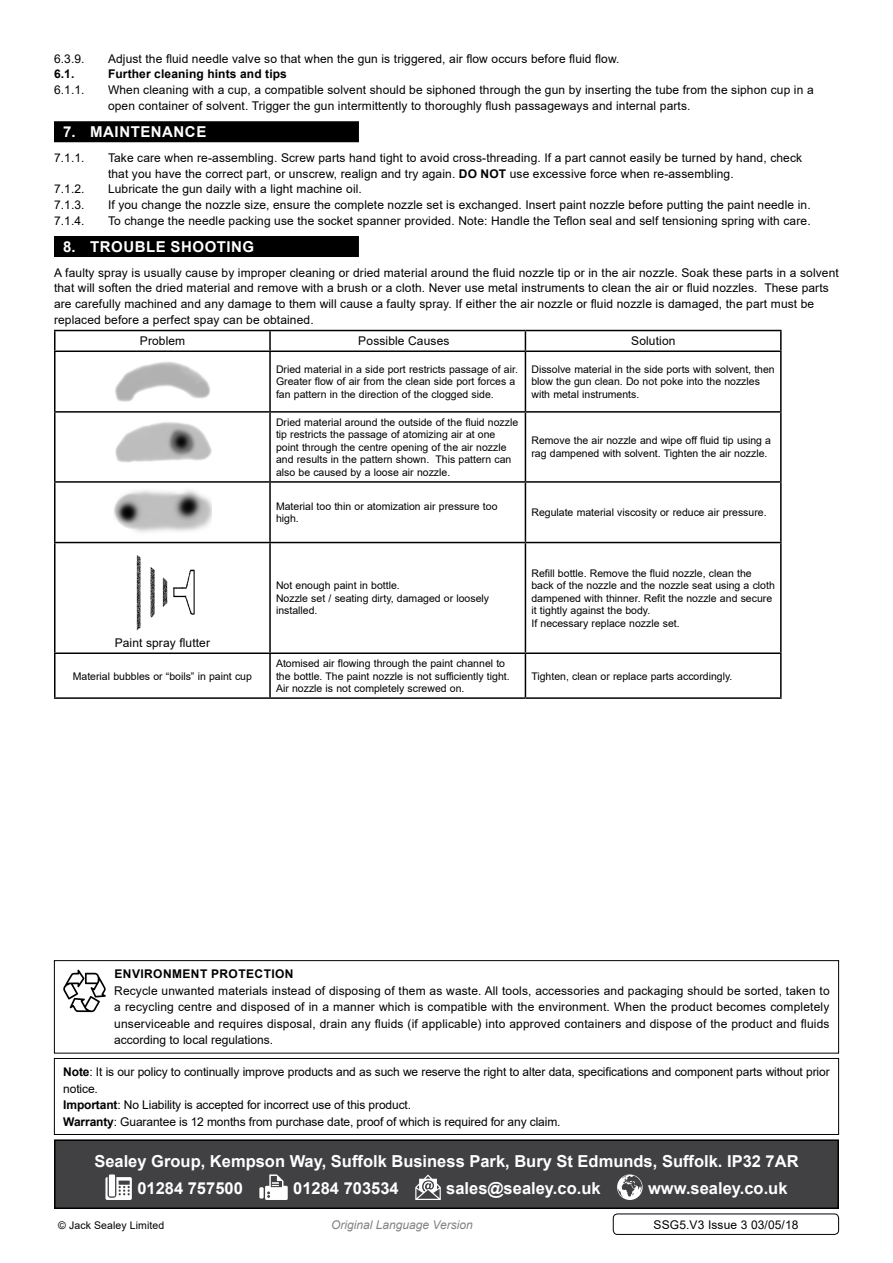
<style>
.page{position:relative;width:893px;height:1263px;background:#fff}
.page>*{position:absolute;margin:0;border:0;box-sizing:border-box;transform-origin:0 0}
.t1{font:700 16.5px/26.7px "Arial";color:#fff}
.t2{font:700 15px "Arial";letter-spacing:.035em;color:#fff}
.t3{font:12px/15.8px "Arial";letter-spacing:.01em;color:#000}
.t4{font:12px/16.5px "Arial";letter-spacing:-.01em;color:#000}
.t5{font:700 12px "Arial";letter-spacing:.035em;color:#000}
.t6{font:italic 12px "Arial";color:#808285}
.t7{font:10.5px/12.6px "Arial";color:#000}
.s1{font-weight:700}
</style>
<div class="page">
<div style="left:55px;top:1140px;width:783px;height:68px;background:#414042"></div>
<svg style="left:105px;top:1177px;width:27px;height:23px"></svg>
<div style="left:109px;top:1174px;width:6px;height:22px;background:#fff"></div>
<div style="left:259px;top:1187px;width:5px;height:11px;background:#fff"></div>
<svg style="left:265px;top:1174px;width:23px;height:26px"></svg>
<svg style="left:415px;top:1174px;width:26px;height:26px"></svg>
<svg style="left:617px;top:1174px;width:26px;height:26px"></svg>
<div style="left:54px;top:1139px;width:785px;height:70px;border:2px solid #000"></div>
<div style="left:54px;top:960px;width:785px;height:93px;border:1px solid #000"></div>
<svg style="left:63px;top:970px;width:43px;height:42px"></svg>
<div style="left:54px;top:1058px;width:785px;height:77px;border:1px solid #000"></div>
<div style="left:54px;top:121px;width:305px;height:21px;background:#000"></div>
<div style="left:54px;top:236px;width:305px;height:21px;background:#000"></div>
<hr style="left:54px;top:330px;width:216px;height:1px;background:#000">
<svg style="left:54px;top:331px;width:2px;height:19px"></svg>
<hr style="left:270px;top:330px;width:255px;height:1px;background:#000">
<svg style="left:269px;top:331px;width:2px;height:19px"></svg>
<hr style="left:525px;top:330px;width:257px;height:1px;background:#000">
<svg style="left:525px;top:331px;width:1px;height:19px"></svg>
<svg style="left:780px;top:331px;width:2px;height:19px"></svg>
<hr style="left:54px;top:350px;width:216px;height:2px;background:#000">
<hr style="left:54px;top:352px;width:2px;height:59px;background:#000">
<hr style="left:270px;top:350px;width:255px;height:2px;background:#000">
<hr style="left:269px;top:352px;width:2px;height:59px;background:#000">
<hr style="left:525px;top:350px;width:257px;height:2px;background:#000">
<hr style="left:525px;top:352px;width:1px;height:59px;background:#000">
<hr style="left:780px;top:352px;width:2px;height:59px;background:#000">
<hr style="left:54px;top:411px;width:216px;height:2px;background:#000">
<hr style="left:54px;top:413px;width:2px;height:68px;background:#000">
<hr style="left:270px;top:411px;width:255px;height:2px;background:#000">
<hr style="left:269px;top:413px;width:2px;height:68px;background:#000">
<hr style="left:525px;top:411px;width:257px;height:2px;background:#000">
<hr style="left:525px;top:413px;width:1px;height:68px;background:#000">
<hr style="left:780px;top:413px;width:2px;height:68px;background:#000">
<hr style="left:54px;top:481px;width:216px;height:2px;background:#000">
<hr style="left:54px;top:483px;width:2px;height:59px;background:#000">
<hr style="left:270px;top:481px;width:255px;height:2px;background:#000">
<hr style="left:269px;top:483px;width:2px;height:59px;background:#000">
<hr style="left:525px;top:481px;width:257px;height:2px;background:#000">
<hr style="left:525px;top:483px;width:1px;height:59px;background:#000">
<hr style="left:780px;top:483px;width:2px;height:59px;background:#000">
<hr style="left:54px;top:542px;width:216px;height:1px;background:#000">
<hr style="left:54px;top:543px;width:2px;height:109px;background:#000">
<hr style="left:270px;top:542px;width:255px;height:1px;background:#000">
<hr style="left:269px;top:543px;width:2px;height:109px;background:#000">
<hr style="left:525px;top:542px;width:257px;height:1px;background:#000">
<hr style="left:525px;top:543px;width:1px;height:109px;background:#000">
<hr style="left:780px;top:543px;width:2px;height:109px;background:#000">
<hr style="left:54px;top:652px;width:216px;height:2px;background:#000">
<hr style="left:54px;top:654px;width:2px;height:43px;background:#000">
<hr style="left:270px;top:652px;width:255px;height:2px;background:#000">
<hr style="left:269px;top:654px;width:2px;height:43px;background:#000">
<hr style="left:525px;top:652px;width:257px;height:2px;background:#000">
<hr style="left:525px;top:654px;width:1px;height:43px;background:#000">
<hr style="left:780px;top:654px;width:2px;height:43px;background:#000">
<hr style="left:54px;top:697px;width:216px;height:2px;background:#000">
<hr style="left:270px;top:697px;width:255px;height:2px;background:#000">
<hr style="left:525px;top:697px;width:257px;height:2px;background:#000">
<img style="left:115px;top:361px;width:95px;height:41px">
<img style="left:115px;top:422px;width:96px;height:41px">
<img style="left:114px;top:490px;width:97px;height:42px">
<img style="left:136px;top:555px;width:59px;height:76px">
<div style="left:613px;top:1213px;width:226px;height:22px;border:1px solid #000;border-radius:4px"></div>
<p class="t3" style="left:54px;top:51px;width:32px">6.3.9.</p>
<p class="t3" style="left:108px;top:51px;width:513px">Adjust the fluid needle valve so that when the gun is triggered, air flow occurs before fluid flow.</p>
<p class="t5" style="left:54px;top:66px;width:22px">6.1.</p>
<p class="t5" style="left:108px;top:66px;width:180px">Further cleaning hints and tips</p>
<p class="t3" style="left:54px;top:82px;width:32px">6.1.1.</p>
<p class="t3" style="left:108px;top:82px;width:707px">When cleaning with a cup, a compatible solvent should be siphoned through the gun by inserting the tube from the siphon cup in a open container of solvent. Trigger the gun intermittently to thoroughly flush passageways and internal parts.</p>
<p class="t2" style="left:63px;top:121px;width:145px">7. Maintenance</p>
<p class="t3" style="left:54px;top:150px;width:32px">7.1.1.</p>
<p class="t3" style="left:108px;top:150px;width:696px">Take care when re-assembling. Screw parts hand tight to avoid cross-threading. If a part cannot easily be turned by hand, check that you have the correct part, or unscrew, realign and try again. <span class="s1">DO NOT</span> use excessive force when re-assembling.</p>
<p class="t3" style="left:54px;top:181px;width:43px">7.1.2. L</p>
<p class="t3" style="left:115px;top:181px;width:249px">ubricate the gun daily with a light machine oil.</p>
<p class="t3" style="left:54px;top:197px;width:32px">7.1.3.</p>
<p class="t3" style="left:108px;top:197px;width:704px">If you change the nozzle size, ensure the complete nozzle set is exchanged. Insert paint nozzle before putting the paint needle in.</p>
<p class="t3" style="left:54px;top:213px;width:32px">7.1.4.</p>
<p class="t3" style="left:108px;top:213px;width:704px">To change the needle packing use the socket spanner provided. Note: Handle the Teflon seal and self tensioning spring with care.</p>
<p class="t2" style="left:63px;top:236px;width:193px">8. Trouble SHOOTING</p>
<p class="t3" style="left:54px;top:264px;width:786px">A faulty spray is usually cause by improper cleaning or dried material around the fluid nozzle tip or in the air nozzle. Soak these parts in a solvent that will soften the dried material and remove with a brush or a cloth. Never use metal instruments to clean the air or fluid nozzles. These parts are carefully machined and any damage to them will cause a faulty spray. If either the air nozzle or fluid nozzle is damaged, the part must be replaced before a perfect spay can be obtained.</p>
<p class="t3" style="left:140px;top:333px;width:47px">Problem</p>
<p class="t3" style="left:358px;top:333px;width:93px">Possible Causes</p>
<p class="t3" style="left:631px;top:333px;width:46px">Solution</p>
<p class="t7" style="left:276px;top:363px;width:243px">Dried material in a side port restricts passage of air.<br>Greater flow of air from the clean side port forces a fan pattern in the direction of the clogged side.</p>
<p class="t7" style="left:531px;top:363px;width:245px">Dissolve material in the side ports with solvent, then blow the gun clean. Do not poke into the nozzles with metal instruments.</p>
<p class="t7" style="left:276px;top:415px;width:244px">Dried material around the outside of the fluid nozzle tip restricts the passage of atomizing air at one point through the centre opening of the air nozzle and results in the pattern shown. This pattern can also be caused by a loose air nozzle.</p>
<p class="t7" style="left:531px;top:434px;width:241px">Remove the air nozzle and wipe off fluid tip using a rag dampened with solvent. Tighten the air nozzle.</p>
<p class="t7" style="left:276px;top:500px;width:223px">Material too thin or atomization air pressure too high.</p>
<p class="t7" style="left:531px;top:506px;width:237px">Regulate material viscosity or reduce air pressure.</p>
<p class="t3" style="left:115px;top:635px;width:97px">Paint spray flutter</p>
<p class="t7" style="left:73px;top:669px;width:181px">Material bubbles or “boils” in paint cup</p>
<p class="t7" style="left:276px;top:579px;width:215px">Not enough paint in bottle.<br>N ozzle set / seating dirty, damaged or loosely installed.</p>
<p class="t7" style="left:276px;top:657px;width:235px">Atomised air flowing through the paint channel to the bottle. The paint nozzle is not sufficiently tight.<br>Air nozzle is not completely screwed on.</p>
<p class="t7" style="left:531px;top:566px;width:245px">Refill bottle. Remove the fluid nozzle, clean the back of the nozzle and the nozzle seat using a cloth dampened with thinner. Refit the nozzle and secure it tightly against the body.<br>If necessary replace nozzle set.</p>
<p class="t7" style="left:531px;top:669px;width:203px">Tighten, clean or replace parts accordingly.</p>
<p class="t5" style="left:114px;top:965px;width:181px">Environment Protection</p>
<p class="t3" style="left:114px;top:982px;width:717px;line-height:16.5px;text-align:justify">Recycle unwanted materials instead of disposing of them as waste. All tools, accessories and packaging should be sorted, taken to a recycling centre and disposed of in a manner which is compatible with the environment. When the product becomes completely unserviceable and requires disposal, drain any fluids (if applicable) into approved containers and dispose of the product and fluids according to local regulations.</p>
<p class="t4" style="left:63px;top:1063px;width:768px"><span class="s1">Note</span>: It is our policy to continually improve products and as such we reserve the right to alter data, specifications and component parts without prior notice.<br><span class="s1">Important</span>: No Liability is accepted for incorrect use of this product.<br><span class="s1">Warranty</span>: Guarantee is 12 months from purchase date, proof of which is required for any claim.</p>
<h1 class="t1" style="left:137px;top:1148px;width:651px;text-indent:-43px">Sealey Group, Kempson Way, Suffolk Business Park, Bury St Edmunds, Suffolk. IP32 7AR<br>01284 757500</h1>
<h1 class="t1" style="left:293px;top:1174px;width:107px">01284 703534</h1>
<h1 class="t1" style="left:446px;top:1174px;width:156px">sales@sealey.co.uk</h1>
<h1 class="t1" style="left:648px;top:1174px;width:141px">www.sealey.co.uk</h1>
<p class="t7" style="left:58px;top:1218px;width:108px">© Jack Sealey Limited</p>
<p class="t6" style="left:331px;top:1217px;width:143px">Original Language Version</p>
<p class="t3" style="left:653px;top:1216px;width:147px">SSG5.V3 Issue 3 03/05/18</p>
</div>
